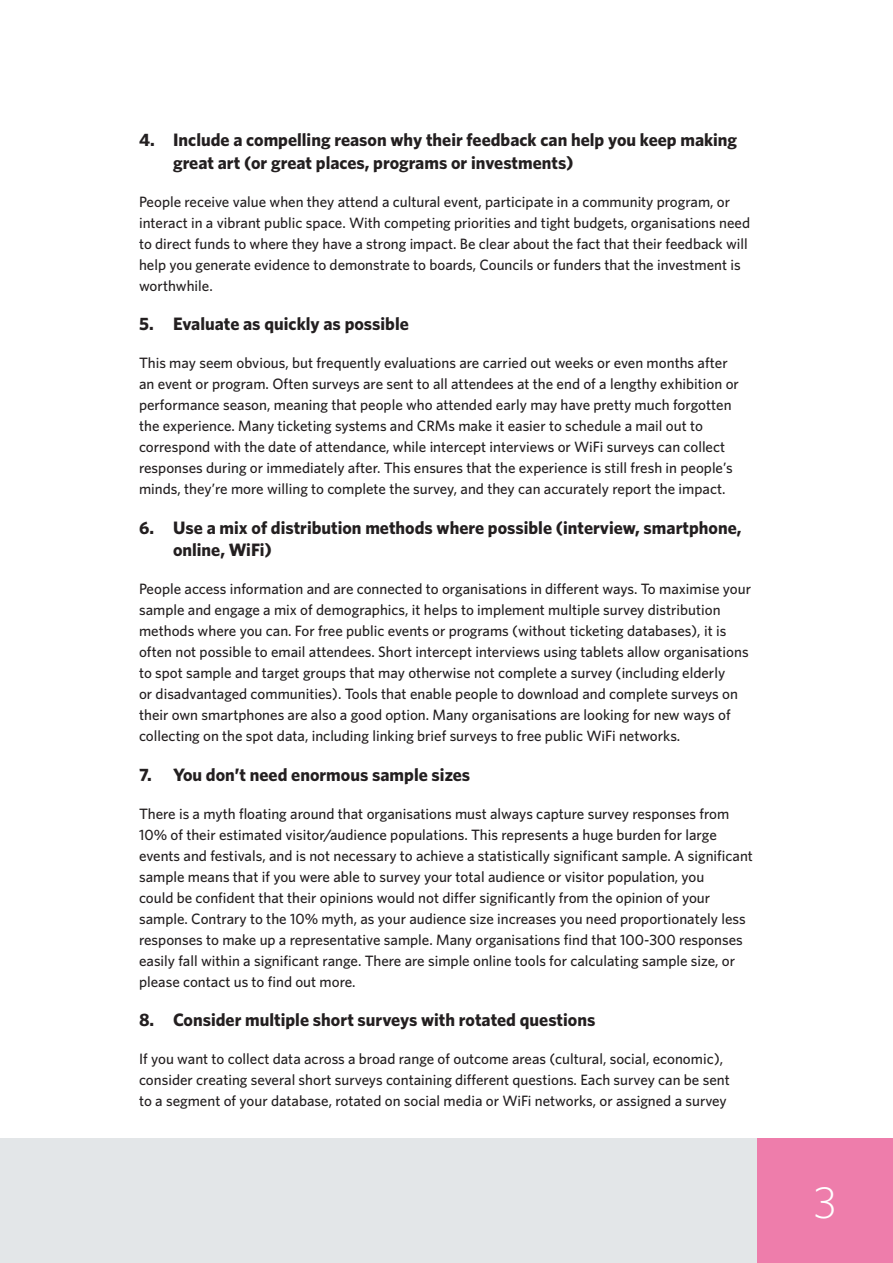
<style>
.page{position:relative;width:893px;height:1263px;background:#fff}
.page>*{position:absolute;margin:0;border:0;box-sizing:border-box;transform-origin:0 0}
.t1{font:300 45px "Whitney";color:#fff}
.Body_Bullet_Point{font:700 18px/22.5px "Whitney";color:#231f20}
.Body_Text{font:500 15px/21px "Whitney";color:#231f20}
</style>
<div class="page">
<div style="left:757px;top:1138px;width:136px;height:125px;background:#ee7dab"></div>
<div style="left:0;top:1138px;width:757px;height:125px;background:#e3e6e8"></div>
<p class="Body_Bullet_Point" style="left:173px;top:128px;width:566px;text-indent:-34px">4. Include a compelling reason why their feedback can help you keep making great art (or great places, programs or investments)</p>
<p class="Body_Text" style="left:139px;top:191px;width:613px">People receive value when they attend a cultural event, participate in a community program, or interact in a vibrant public space. With competing priorities and tight budgets, organisations need to direct funds to where they have a strong impact. Be clear about the fact that their feedback will help you generate evidence to demonstrate to boards, Councils or funders that the investment is worthwhile.</p>
<p class="Body_Bullet_Point" style="left:139px;top:312px;width:271px">5. Evaluate as quickly as possible</p>
<p class="Body_Text" style="left:139px;top:352px;width:601px">This may seem obvious, but frequently evaluations are carried out weeks or even months after an event or program. Often surveys are sent to all attendees at the end of a lengthy exhibition or performance season, meaning that people who attended early may have pretty much forgotten the experience. Many ticketing systems and CRMs make it easier to schedule a mail out to correspond with the date of attendance, while intercept interviews or WiFi surveys can collect responses during or immediately after. This ensures that the experience is still fresh in people’s minds, they’re more willing to complete the survey, and they can accurately report the impact.</p>
<p class="Body_Bullet_Point" style="left:173px;top:516px;width:570px;text-indent:-34px">6. Use a mix of distribution methods where possible (interview, smartphone, online, WiFi)</p>
<p class="Body_Text" style="left:139px;top:578px;width:613px">People access information and are connected to organisations in different ways. To maximise your sample and engage a mix of demographics, it helps to implement multiple survey distribution methods where you can. For free public events or programs (without ticketing databases), it is often not possible to email attendees. Short intercept interviews using tablets allow organisations to spot sample and target groups that may otherwise not complete a survey (including elderly<br>or disadvantaged communities). Tools that enable people to download and complete surveys on their own smartphones are also a good option. Many organisations are looking for new ways of collecting on the spot data, including linking brief surveys to free public WiFi networks.</p>
<p class="Body_Bullet_Point" style="left:139px;top:763px;width:333px">7. You don’t need enormous sample sizes</p>
<p class="Body_Text" style="left:139px;top:803px;width:615px">There is a myth floating around that organisations must always capture survey responses from 10% of their estimated visitor/audience populations. This represents a huge burden for large events and festivals, and is not necessary to achieve a statistically significant sample. A significant sample means that if you were able to survey your total audience or visitor population, you<br>could be confident that their opinions would not differ significantly from the opinion of your sample. Contrary to the 10% myth, as your audience size increases you need proportionately less responses to make up a representative sample. Many organisations find that 100-300 responses easily fall within a significant range. There are simple online tools for calculating sample size, or please contact us to find out more.</p>
<p class="Body_Bullet_Point" style="left:139px;top:1008px;width:458px">8. Consider multiple short surveys with rotated questions</p>
<p class="Body_Text" style="left:139px;top:1048px;width:592px">If you want to collect data across a broad range of outcome areas (cultural, social, economic), consider creating several short surveys containing different questions. Each survey can be sent to a segment of your database, rotated on social media or WiFi networks, or assigned a survey</p>
<h1 class="t1" style="left:813px;top:1176px;width:25px">3</h1>
</div>
